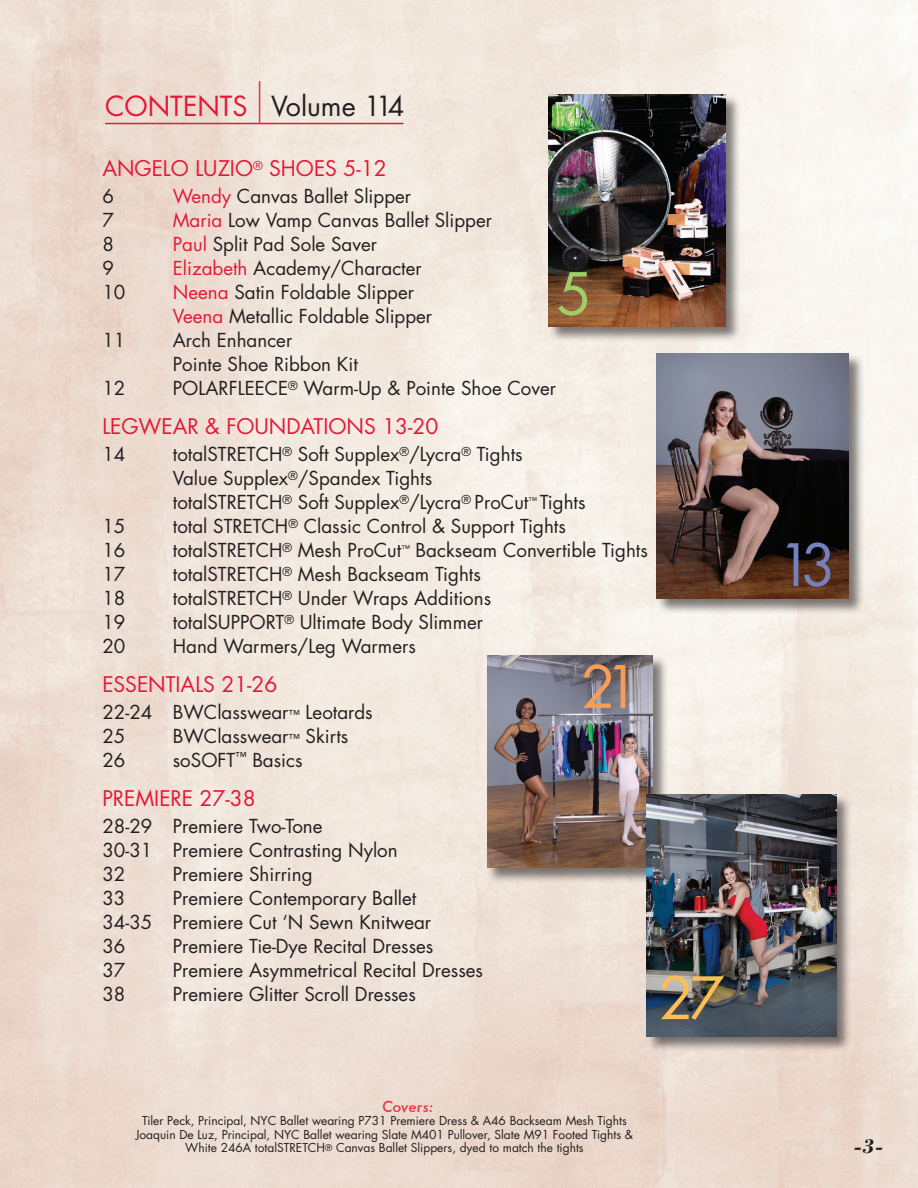
<style>
.page{position:relative;width:918px;height:1188px;background:#fff}
.page>*{position:absolute;margin:0;border:0;box-sizing:border-box;transform-origin:0 0}
.t1{font:56.85px "Futura";color:#f89c56}
.t2{font:56.85px "Futura";color:#7481bf}
.t3{font:56.85px "Futura";color:#fdbe56}
.t4{font:56.85px "Futura";color:#9fce66}
.t5{font:27px "Futura";color:#231f20}
.t6{font:21px "Futura";color:#e51836}
.t7{font:italic 700 21px "Bodoni";color:#231f20}
.t8{font:18.75px/24px "Futura";color:#231f20}
.t9{font:italic 500 15px "Futura";color:#e1373d}
.t10{font:12px/13.5px "Futura";color:#231f20;text-align:center}
.s1{color:#e51836}
.s2{font-size:12px}
.s3{font-size:9px}
</style>
<div class="page">
<hr style="left:105px;top:123px;width:298px;height:1px;background:#e51836">
<hr style="left:259px;top:81px;width:1px;height:43px;background:#e1373d">
<div style="left:548px;top:94px;width:193px;height:248px;background:#231f20;opacity:.58"></div>
<img style="left:549px;top:94px;width:176px;height:232px">
<div style="left:487px;top:655px;width:182px;height:229px;background:#231f20;opacity:.58"></div>
<img style="left:487px;top:656px;width:166px;height:212px">
<div style="left:656px;top:353px;width:209px;height:262px;background:#231f20;opacity:.58"></div>
<img style="left:657px;top:353px;width:192px;height:246px">
<div style="left:646px;top:794px;width:206px;height:259px;background:#231f20;opacity:.58"></div>
<img style="left:647px;top:795px;width:189px;height:242px">
<h2 class="t5" style="left:105px;top:88px;width:301px"><span class="s1">CONTENTS</span> Volume 114</h2>
<p class="t6" style="left:102px;top:154px;width:286px">ANGELO LUZIO<sup>®</sup> SHOES 5-12</p>
<p class="t8" style="left:102px;top:184px;width:13px">6</p>
<p class="t8" style="left:173px;top:184px;width:240px"><span class="s1">Wendy</span> Canvas Ballet Slipper</p>
<p class="t8" style="left:102px;top:208px;width:13px">7</p>
<p class="t8" style="left:173px;top:208px;width:321px"><span class="s1">Maria</span> Low Vamp Canvas Ballet Slipper</p>
<p class="t8" style="left:102px;top:232px;width:13px">8</p>
<p class="t8" style="left:173px;top:232px;width:206px"><span class="s1">Paul</span> Split Pad Sole Saver</p>
<p class="t8" style="left:102px;top:256px;width:13px">9</p>
<p class="t8" style="left:173px;top:256px;width:250px"><span class="s1">Elizabeth</span> Academy/Character</p>
<p class="t8" style="left:102px;top:280px;width:25px">10</p>
<p class="t8" style="left:173px;top:280px;width:261px"><span class="s1">Neena</span> Satin Foldable Slipper<br><span class="s1">Veena</span> Metallic Foldable Slipper</p>
<p class="t8" style="left:102px;top:328px;width:25px">11</p>
<p class="t8" style="left:173px;top:328px;width:187px">Arch Enhancer<br>Pointe Shoe Ribbon Kit</p>
<p class="t8" style="left:102px;top:376px;width:25px">12</p>
<p class="t8" style="left:173px;top:376px;width:385px">POLARFLEECE<sup>®</sup> Warm-Up &amp; Pointe Shoe Cover</p>
<p class="t6" style="left:102px;top:412px;width:338px">LEGWEAR &amp; FOUNDATIONS 13-20</p>
<p class="t8" style="left:102px;top:442px;width:25px">14</p>
<p class="t8" style="left:173px;top:442px;width:414px">totalSTRETCH<sup>®</sup> Soft Supplex<sup>®</sup>/Lycra<sup>®</sup> Tights<br>Value Supplex<sup>®</sup>/Spandex Tights<br>totalSTRETCH<sup>®</sup> Soft Supplex<sup>®</sup>/Lycra<sup>®</sup> ProCut<sup>™</sup> Tights</p>
<p class="t8" style="left:102px;top:514px;width:25px">15</p>
<p class="t8" style="left:173px;top:514px;width:395px">total STRETCH<sup>®</sup> Classic Control &amp; Support Tights</p>
<p class="t8" style="left:102px;top:538px;width:25px">16</p>
<p class="t8" style="left:173px;top:538px;width:477px">totalSTRETCH<sup>®</sup> Mesh ProCut<sup>™</sup> Backseam Convertible Tights</p>
<p class="t8" style="left:102px;top:562px;width:25px">17</p>
<p class="t8" style="left:173px;top:562px;width:310px">totalSTRETCH<sup>®</sup> Mesh Backseam Tights</p>
<p class="t8" style="left:102px;top:586px;width:25px">18</p>
<p class="t8" style="left:173px;top:586px;width:320px">totalSTRETCH<sup>®</sup> Under Wraps Additions</p>
<p class="t8" style="left:102px;top:610px;width:25px">19</p>
<p class="t8" style="left:173px;top:610px;width:312px">totalSUPPORT<sup>®</sup> Ultimate Body Slimmer</p>
<p class="t8" style="left:102px;top:634px;width:25px">20</p>
<p class="t8" style="left:173px;top:634px;width:245px">Hand Warmers/Leg Warmers</p>
<p class="t6" style="left:102px;top:670px;width:177px">ESSENTIALS 21-26</p>
<p class="t8" style="left:102px;top:700px;width:272px">22-24 BWClasswear<span class="s2">™</span> Leotards<br>25</p>
<h1 class="t4" style="left:557px;top:255px;width:36px">5</h1>
<h1 class="t1" style="left:581px;top:648px;width:60px">21</h1>
<p class="t8" style="left:173px;top:724px;width:177px">BWClasswear<span class="s2">™</span> Skirts</p>
<p class="t8" style="left:102px;top:748px;width:25px">26</p>
<p class="t8" style="left:173px;top:748px;width:131px">soSOFT<sup>™</sup> Basics</p>
<p class="t6" style="left:102px;top:784px;width:155px">PREMIERE 27-38</p>
<p class="t8" style="left:102px;top:814px;width:297px">28-29 Premiere Two-Tone<br>30-31 Premiere Contrasting Nylon<br>32</p>
<p class="t8" style="left:173px;top:862px;width:141px">Premiere Shirring</p>
<p class="t8" style="left:102px;top:886px;width:330px;text-indent:70px">Premiere Contemporary Ballet<br>34-35 Premiere Cut ‘N Sewn Knitwear<br>36</p>
<p class="t8" style="left:102px;top:886px;width:25px">33</p>
<p class="t8" style="left:173px;top:934px;width:262px">Premiere Tie-Dye Recital Dresses</p>
<p class="t8" style="left:102px;top:958px;width:25px">37</p>
<p class="t8" style="left:173px;top:958px;width:312px">Premiere Asymmetrical Recital Dresses</p>
<p class="t8" style="left:102px;top:982px;width:25px">38</p>
<p class="t8" style="left:173px;top:982px;width:245px">Premiere Glitter Scroll Dresses</p>
<h1 class="t3" style="left:659px;top:959px;width:67px">27</h1>
<p class="t9" style="left:382px;top:1096px;width:53px">Covers:</p>
<p class="t10" style="left:136px;top:1114px;width:499px">Tiler Peck, Principal, NYC Ballet wearing P731 Premiere Dress &amp; A46 Backseam Mesh Tights<br>Joaquin De Luz, Principal, NYC Ballet wearing Slate M401 Pullover, Slate M91 Footed Tights &amp;<br>White 246A totalSTRETCH<span class="s3">®</span> Canvas Ballet Slippers, dyed to match the tights</p>
<h1 class="t2" style="left:778px;top:526px;width:60px">13</h1>
<p class="t7" style="left:854px;top:1134px;width:30px">-3-</p>
</div>
